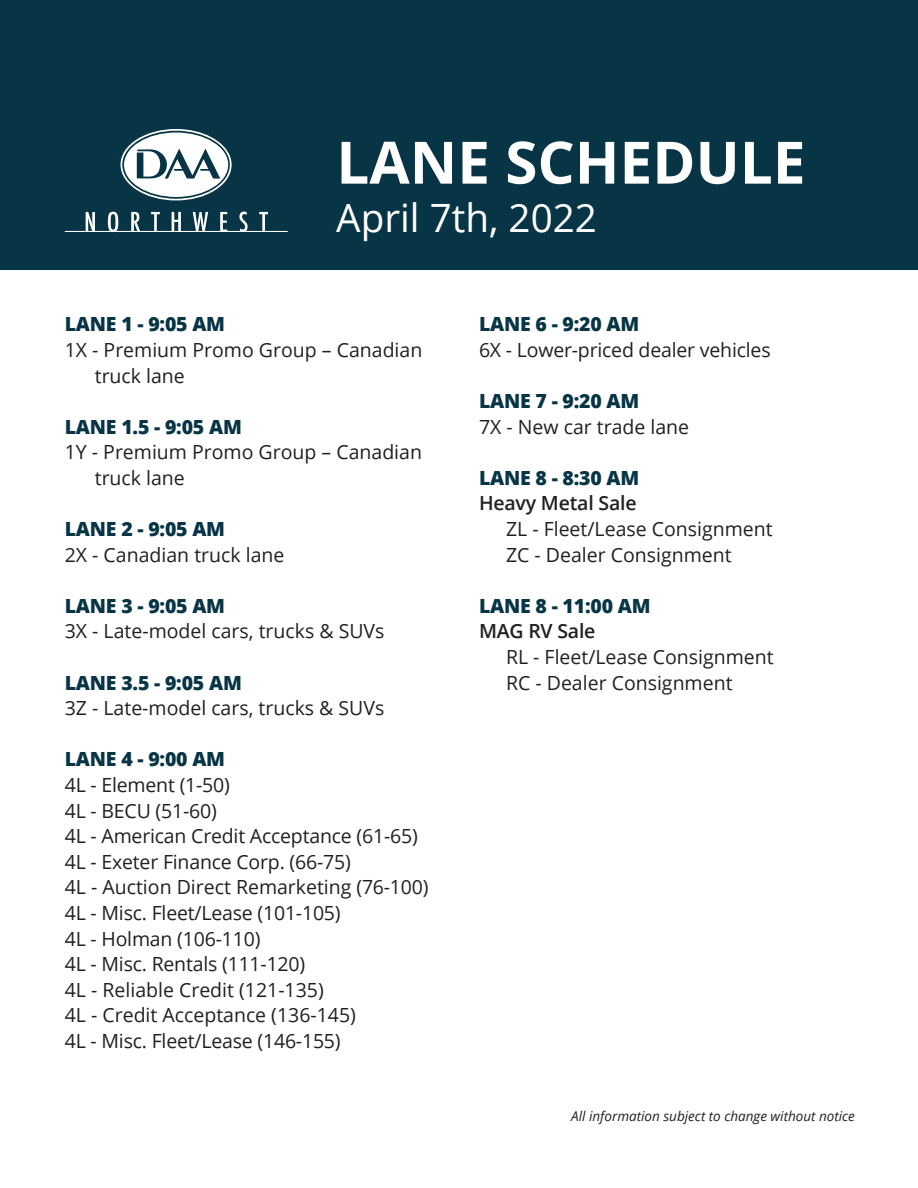
<style>
.page{position:relative;width:918px;height:1188px;background:#fff}
.page>*{position:absolute;margin:0;border:0;box-sizing:border-box;transform-origin:0 0}
.t1{font:700 58.5px "Open Sans";color:#fff}
.t2{font:39px "Open Sans";color:#fff}
.t3{font:19.5px/25.7px "Open Sans";color:#231f20}
.t4{font:800 19.5px "Open Sans";letter-spacing:-.01em;color:#073545}
.t5{font:600 19.5px "Open Sans";letter-spacing:-.01em;color:#231f20}
.t6{font:italic 13.5px "Open Sans";color:#231f20}
</style>
<div class="page">
<div style="left:0;top:0;width:918px;height:270px;background:#073545"></div>
<svg style="left:65px;top:212px;width:223px;height:21px"></svg>
<svg style="left:121px;top:129px;width:111px;height:71px"></svg>
<h1 class="t1" style="left:336px;top:121px;width:471px">LANE SCHEDULE</h1>
<h2 class="t2" style="left:336px;top:191px;width:262px">April 7th, 2022</h2>
<p class="t4" style="left:65px;top:310px;width:162px">LANE 1 - 9:05 AM</p>
<p class="t3" style="left:95px;top:337px;width:329px;text-indent:-30px">1X - Premium Promo Group – Canadian truck lane</p>
<p class="t4" style="left:65px;top:412px;width:179px">LANE 1.5 - 9:05 AM</p>
<p class="t3" style="left:95px;top:439px;width:329px;text-indent:-30px">1Y - Premium Promo Group – Canadian truck lane</p>
<p class="t4" style="left:65px;top:514px;width:162px">LANE 2 - 9:05 AM</p>
<p class="t3" style="left:65px;top:541px;width:221px">2X - Canadian truck lane</p>
<p class="t4" style="left:65px;top:591px;width:162px">LANE 3 - 9:05 AM</p>
<p class="t3" style="left:65px;top:618px;width:321px">3X - Late-model cars, trucks &amp; SUVs</p>
<p class="t4" style="left:65px;top:668px;width:179px">LANE 3.5 - 9:05 AM</p>
<p class="t3" style="left:65px;top:695px;width:321px">3Z - Late-model cars, trucks &amp; SUVs</p>
<p class="t4" style="left:65px;top:745px;width:162px">LANE 4 - 9:00 AM</p>
<p class="t3" style="left:65px;top:772px;width:365px">4L - Element (1-50)<br>4L - BECU (51-60)<br>4L - American Credit Acceptance (61-65)<br>4L - Exeter Finance Corp. (66-75)<br>4L - Auction Direct Remarketing (76-100)<br>4L - Misc. Fleet/Lease (101-105)<br>4L - Holman (106-110)<br>4L - Misc. Rentals (111-120)<br>4L - Reliable Credit (121-135)<br>4L - Credit Acceptance (136-145)<br>4L - Misc. Fleet/Lease (146-155)</p>
<p class="t4" style="left:479px;top:309px;width:162px">LANE 6 - 9:20 AM</p>
<p class="t3" style="left:479px;top:337px;width:293px">6X - Lower-priced dealer vehicles</p>
<p class="t4" style="left:479px;top:386px;width:162px">LANE 7 - 9:20 AM</p>
<p class="t3" style="left:479px;top:413px;width:212px">7X - New car trade lane</p>
<p class="t4" style="left:479px;top:463px;width:162px">LANE 8 - 8:30 AM</p>
<p class="t5" style="left:479px;top:490px;width:159px">Heavy Metal Sale</p>
<p class="t3" style="left:506px;top:516px;width:268px">ZL - Fleet/Lease Consignment<br>ZC - Dealer Consignment</p>
<p class="t4" style="left:479px;top:591px;width:173px">LANE 8 - 11:00 AM</p>
<p class="t5" style="left:479px;top:618px;width:118px">MAG RV Sale</p>
<p class="t3" style="left:506px;top:644px;width:269px">RL - Fleet/Lease Consignment<br>RC - Dealer Consignment</p>
<p class="t6" style="left:571px;top:1106px;width:285px">All information subject to change without notice</p>
</div>
